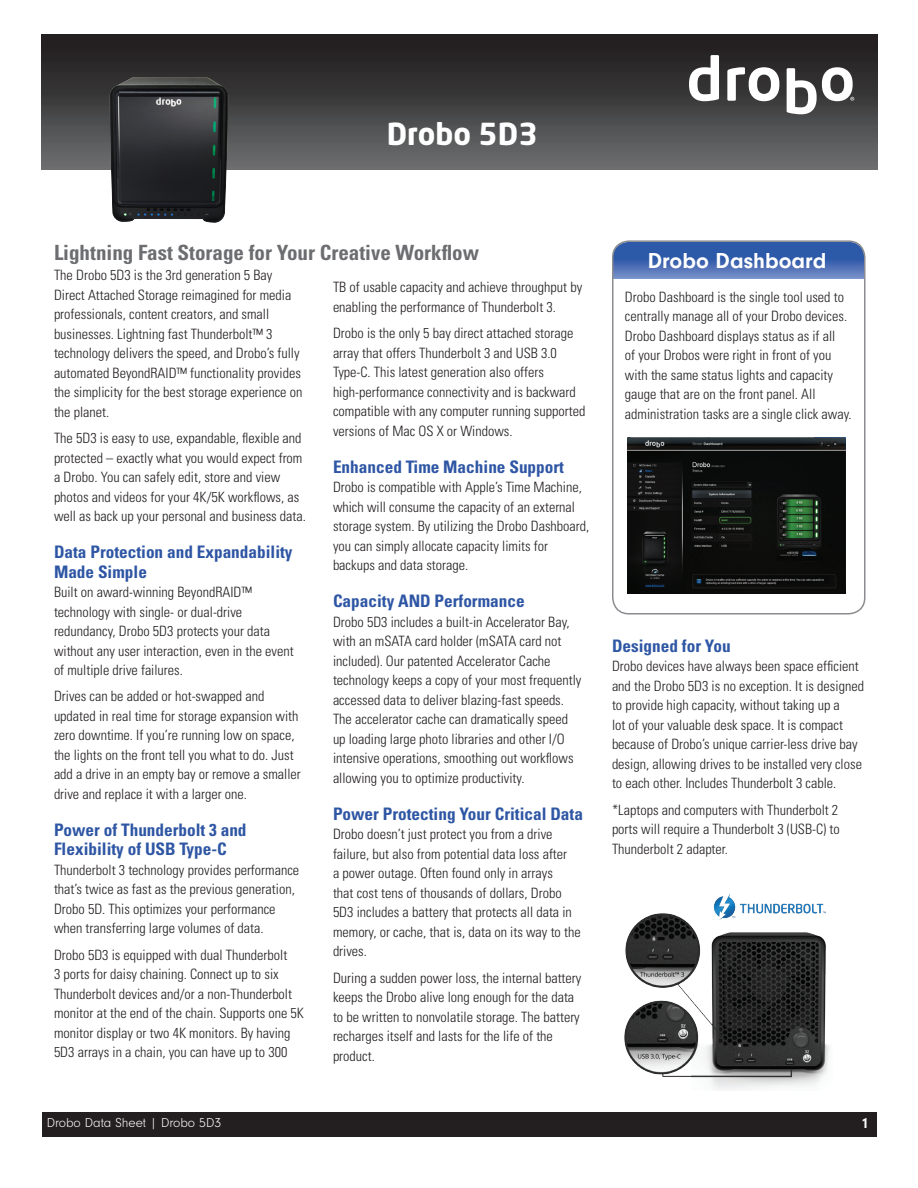
<style>
.page{position:relative;width:918px;height:1188px;background:#fff}
.page>*{position:absolute;margin:0;border:0;box-sizing:border-box;transform-origin:0 0}
.t1{font:700 30px "Neo Tech";color:#fff}
.t2{font:700 22.5px "Neuzeit Gro";color:#fff}
.t3{font:700 condensed 21px "Univers LT Std";color:#6c6d70}
.t4{font:700 condensed 17.25px/19.5px "Univers LT Std";color:#2e56a4}
.t5{font:700 15px "Neuzeit Gro";color:#fff}
.t6{font:300 condensed 14.25px/19.5px "Univers LT Std";color:#231f20}
.t7{font:300 13.5px "Neuzeit Gro";color:#fff}
</style>
<div class="page">
<div style="left:41px;top:35px;width:837px;height:135px;background:linear-gradient(to bottom,#1a1617,#6a6c6d)"></div>
<svg style="left:689px;top:55px;width:30px;height:46px"></svg>
<svg style="left:727px;top:67px;width:52px;height:34px"></svg>
<svg style="left:787px;top:67px;width:67px;height:47px"></svg>
<div style="left:42px;top:1112px;width:835px;height:25px;background:#231f20"></div>
<svg style="left:614px;top:242px;width:251px;height:37px;background:#446ab2"></svg>
<div style="left:612px;top:240px;width:253px;height:375px;border:2px solid #8a8c8f;border-radius:16px"></div>
<img style="left:627px;top:437px;width:218px;height:157px">
<img style="left:624px;top:913px;width:206px;height:177px">
<img style="left:712px;top:894px;width:117px;height:28px">
<img style="left:110px;top:77px;width:118px;height:146px">
<h1 class="t1" style="left:387px;top:114px;width:152px">Drobo 5D3</h1>
<h3 class="t3" style="left:54px;top:239px;width:427px">Lightning Fast Storage for Your Creative Workflow</h3>
<h2 class="t2" style="left:648px;top:248px;width:180px">Drobo Dashboard</h2>
<p class="t6" style="left:625px;top:287px;width:228px">Drobo Dashboard is the single tool used to centrally manage all of your Drobo devices.<br>Drobo Dashboard displays status as if all<br>of your Drobos were right in front of you with the same status lights and capacity gauge that are on the front panel. All administration tasks are a single click away.</p>
<p class="t6" style="left:54px;top:266px;width:250px">The Drobo 5D3 is the 3rd generation 5 Bay Direct Attached Storage reimagined for media professionals, content creators, and small businesses. Lightning fast Thunderbolt™ 3 technology delivers the speed, and Drobo’s fully automated BeyondRAID™ functionality provides the simplicity for the best storage experience on the planet.</p>
<p class="t6" style="left:54px;top:428px;width:254px">The 5D3 is easy to use, expandable, flexible and protected – exactly what you would expect from a Drobo. You can safely edit, store and view photos and videos for your 4K/5K workflows, as well as back up your personal and business data.</p>
<p class="t4" style="left:54px;top:542px;width:240px">Data Protection and Expandability<br>Made Simple</p>
<p class="t6" style="left:54px;top:582px;width:241px">Built on award-winning BeyondRAID™ technology with single- or dual-drive redundancy, Drobo 5D3 protects your data without any user interaction, even in the event of multiple drive failures.</p>
<p class="t6" style="left:54px;top:687px;width:248px">Drives can be added or hot-swapped and updated in real time for storage expansion with zero downtime. If you’re running low on space, the lights on the front tell you what to do. Just add a drive in an empty bay or remove a smaller drive and replace it with a larger one.</p>
<p class="t4" style="left:54px;top:820px;width:194px">Power of Thunderbolt 3 and<br>Flexibility of USB Type-C</p>
<p class="t6" style="left:54px;top:860px;width:247px">Thunderbolt 3 technology provides performance that’s twice as fast as the previous generation, Drobo 5D. This optimizes your performance when transferring large volumes of data.</p>
<p class="t6" style="left:54px;top:945px;width:252px">Drobo 5D3 is equipped with dual Thunderbolt<br>3 ports for daisy chaining. Connect up to six Thunderbolt devices and/or a non-Thunderbolt monitor at the end of the chain. Supports one 5K monitor display or two 4K monitors. By having 5D3 arrays in a chain, you can have up to 300</p>
<p class="t6" style="left:333px;top:278px;width:251px">TB of usable capacity and achieve throughput by enabling the performance of Thunderbolt 3.</p>
<p class="t6" style="left:333px;top:323px;width:254px">Drobo is the only 5 bay direct attached storage array that offers Thunderbolt 3 and USB 3.0<br>Type-C. This latest generation also offers high-performance connectivity and is backward compatible with any computer running supported versions of Mac OS X or Windows.</p>
<p class="t4" style="left:333px;top:457px;width:233px">Enhanced Time Machine Support</p>
<p class="t6" style="left:333px;top:478px;width:258px">Drobo is compatible with Apple’s Time Machine, which will consume the capacity of an external storage system. By utilizing the Drobo Dashboard, you can simply allocate capacity limits for backups and data storage.</p>
<p class="t4" style="left:333px;top:591px;width:193px">Capacity AND Performance</p>
<p class="t6" style="left:333px;top:612px;width:250px">Drobo 5D3 includes a built-in Accelerator Bay, with an mSATA card holder (mSATA card not included). Our patented Accelerator Cache technology keeps a copy of your most frequently accessed data to deliver blazing-fast speeds.<br>The accelerator cache can dramatically speed up loading large photo libraries and other I/O intensive operations, smoothing out workflows allowing you to optimize productivity.</p>
<p class="t4" style="left:333px;top:804px;width:251px">Power Protecting Your Critical Data</p>
<p class="t6" style="left:333px;top:825px;width:249px">Drobo doesn’t just protect you from a drive failure, but also from potential data loss after<br>a power outage. Often found only in arrays<br>that cost tens of thousands of dollars, Drobo 5D3 includes a battery that protects all data in memory, or cache, that is, data on its way to the drives.</p>
<p class="t6" style="left:333px;top:968px;width:250px">During a sudden power loss, the internal battery keeps the Drobo alive long enough for the data to be written to nonvolatile storage. The battery recharges itself and lasts for the life of the product.</p>
<p class="t4" style="left:612px;top:636px;width:120px">Designed for You</p>
<p class="t6" style="left:612px;top:657px;width:253px">Drobo devices have always been space efficient and the Drobo 5D3 is no exception. It is designed to provide high capacity, without taking up a<br>lot of your valuable desk space. It is compact because of Drobo’s unique carrier-less drive bay design, allowing drives to be installed very close to each other. Includes Thunderbolt 3 cable.</p>
<p class="t6" style="left:612px;top:800px;width:229px;text-align:justify">*Laptops and computers with Thunderbolt 2 ports will require a Thunderbolt 3 (USB-C) to Thunderbolt 2 adapter.</p>
<p class="t7" style="left:47px;top:1116px;width:176px">Drobo Data Sheet | Drobo 5D3</p>
<p class="t5" style="left:861px;top:1115px;width:9px">1</p>
</div>
